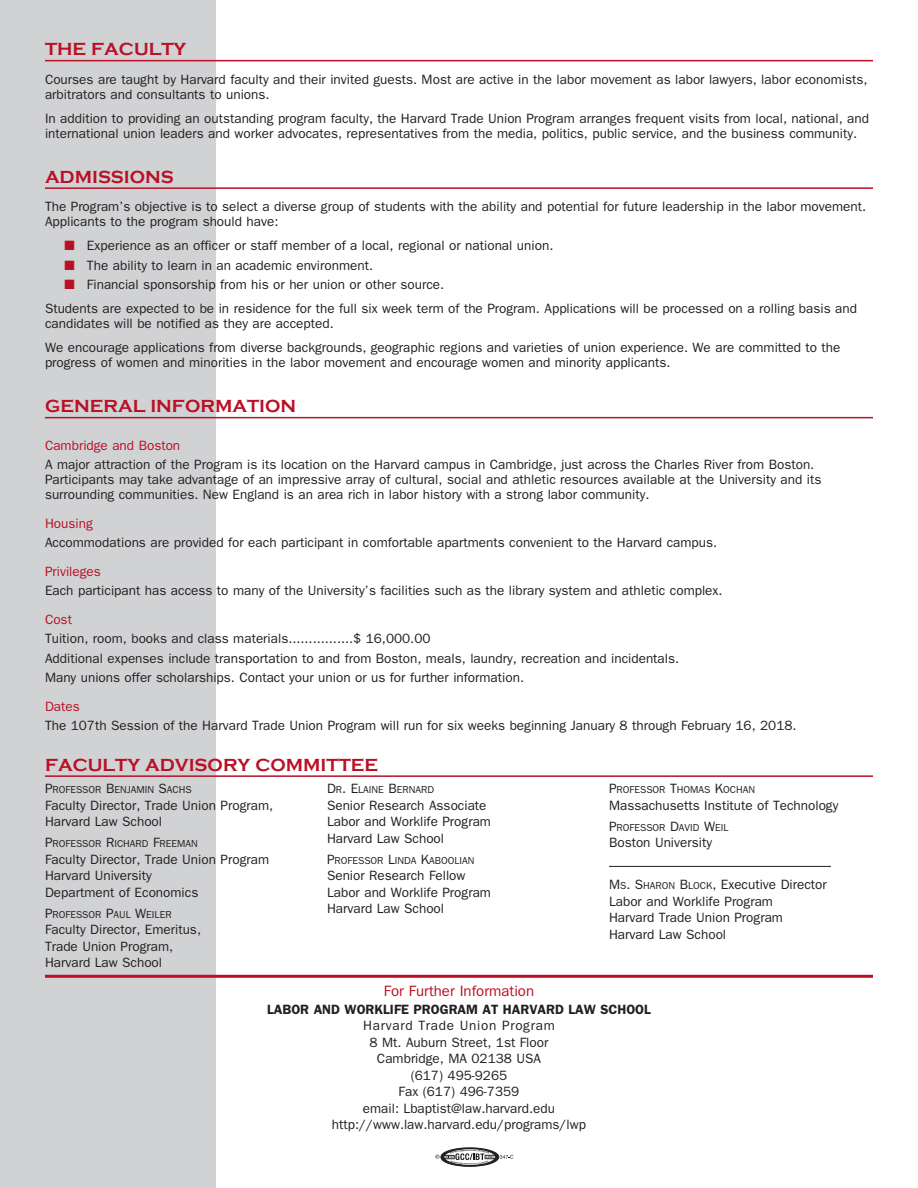
<style>
.page{position:relative;width:918px;height:1188px;background:#fff}
.page>*{position:absolute;margin:0;border:0;box-sizing:border-box;transform-origin:0 0}
.head{font:700 18px "Copperplate Gothic";color:#ba0f25}
.sub{font:15px "ITC Franklin Gothic Std";color:#ba0f25}
.text{font:13.5px/16.5px "ITC Franklin Gothic Std";color:#231f20}
.sub-2{font:13.5px "ITC Franklin Gothic Std";color:#ba0f25}
.text-2{font:600 13.5px "ITC Franklin Gothic Std";color:#231f20}
.text-3{font:13.5px "ITC Franklin Gothic Std";letter-spacing:.05em;color:#231f20}
.text-4{font:10.2px "ITC Franklin Gothic Std";color:#231f20}
.s1{color:#ba0f25}
.s2{font-size:13.5px}
.s3{font-style:inherit}
.s4{font-size:10.2px}
</style>
<div class="page">
<div style="left:0;top:0;width:216px;height:1188px;background:#d1d2d4"></div>
<hr style="left:45px;top:60px;width:828px;height:1px;background:#ba0f25">
<hr style="left:45px;top:187px;width:828px;height:2px;background:#ba0f25">
<hr style="left:45px;top:417px;width:828px;height:1px;background:#ba0f25">
<hr style="left:45px;top:775px;width:828px;height:2px;background:#ba0f25">
<svg style="left:435px;top:1148px;width:78px;height:18px"></svg>
<hr style="left:609px;top:866px;width:222px;height:1px;background:#231f20">
<hr style="left:45px;top:975px;width:828px;height:3px;background:#ba0f25">
<p class="head" style="left:45px;top:39px;width:143px">THE FACULTY</p>
<p class="text" style="left:45px;top:72px;width:824px;line-height:15px">Courses are taught by Harvard faculty and their invited guests. Most are active in the labor movement as labor lawyers, labor economists, arbitrators and consultants to unions.</p>
<p class="text" style="left:45px;top:111px;width:826px;line-height:15px">In addition to providing an outstanding program faculty, the Harvard Trade Union Program arranges frequent visits from local, national, and international union leaders and worker advocates, representatives from the media, politics, public service, and the business community.</p>
<p class="head" style="left:45px;top:167px;width:130px">ADMISSIONS</p>
<p class="text" style="left:45px;top:199px;width:823px;line-height:15px">The Program’s objective is to select a diverse group of students with the ability and potential for future leadership in the labor movement.<br>Applicants to the program should have:</p>
<p class="text" style="left:64px;top:238px;width:490px"><span class="s1">■</span> Experience as an officer or staff member of a local, regional or national union.</p>
<p class="text" style="left:64px;top:257px;width:310px"><span class="s1">■</span> The ability to learn in an academic environment.</p>
<p class="text" style="left:64px;top:277px;width:381px"><span class="s1">■</span> Financial sponsorship from his or her union or other source.</p>
<p class="text" style="left:45px;top:301px;width:814px;line-height:15px">Students are expected to be in residence for the full six week term of the Program. Applications will be processed on a rolling basis and candidates will be notified as they are accepted.</p>
<p class="text" style="left:45px;top:340px;width:797px;line-height:15px">We encourage applications from diverse backgrounds, geographic regions and varieties of union experience. We are committed to the progress of women and minorities in the labor movement and encourage women and minority applicants.</p>
<p class="head" style="left:45px;top:396px;width:253px">GENERAL INFORMATION</p>
<p class="sub-2" style="left:45px;top:438px;width:137px">Cambridge and Boston</p>
<p class="text" style="left:45px;top:457px;width:778px;line-height:15px">A major attraction of the Program is its location on the Harvard campus in Cambridge, just across the Charles River from Boston.<br>Participants may take advantage of an impressive array of cultural, social and athletic resources available at the University and its surrounding communities. New England is an area rich in labor history with a strong labor community.</p>
<p class="sub-2" style="left:45px;top:516px;width:49px">Housing</p>
<p class="text" style="left:45px;top:535px;width:674px">Accommodations are provided for each participant in comfortable apartments convenient to the Harvard campus.</p>
<p class="sub-2" style="left:45px;top:564px;width:57px">Privileges</p>
<p class="text" style="left:45px;top:583px;width:679px">Each participant has access to many of the University’s facilities such as the library system and athletic complex.</p>
<p class="sub-2" style="left:45px;top:612px;width:29px">Cost</p>
<p class="text" style="left:45px;top:631px;width:387px">Tuition, room, books and class materials................$ 16,000.00</p>
<p class="text" style="left:45px;top:650px;width:636px">Additional expenses include transportation to and from Boston, meals, laundry, recreation and incidentals.</p>
<p class="text" style="left:45px;top:670px;width:481px">Many unions offer scholarships. Contact your union or us for further information.</p>
<p class="sub-2" style="left:45px;top:699px;width:36px">Dates</p>
<p class="text" style="left:45px;top:718px;width:753px">The 107th Session of the Harvard Trade Union Program will run for six weeks beginning January 8 through February 16, 2018.</p>
<p class="head" style="left:45px;top:755px;width:335px">FACULTY ADVISORY COMMITTEE</p>
<p class="text-4" style="left:45px;top:784px;width:148px"><span class="s2">P</span>ROFESSOR <span class="s2">B</span>ENJAMIN <span class="s2">S</span>ACHS</p>
<p class="text" style="left:45px;top:797px;width:230px">Faculty Director, Trade Union Program,<br>Harvard Law School</p>
<p class="text-4" style="left:45px;top:838px;width:154px"><span class="s2">P</span>ROFESSOR <span class="s2">R</span> ICHARD <span class="s2">F</span>REEMAN</p>
<p class="text" style="left:45px;top:851px;width:226px">Faculty Director, Trade Union Program<br>Harvard University<br>Department of Economics</p>
<p class="text-4" style="left:45px;top:908px;width:128px"><span class="s2">P</span>ROFESSOR <span class="s2">P</span>AUL <span class="s2">W</span>EILER</p>
<p class="text" style="left:45px;top:922px;width:158px">Faculty Director, Emeritus,<br>Trade Union Program,<br>Harvard Law School</p>
<p class="text-4" style="left:327px;top:784px;width:109px"><span class="s2">D</span>R<span class="s2">. E</span>LAINE <span class="s2">B</span>ERNARD</p>
<p class="text" style="left:327px;top:797px;width:166px">Senior Research Associate<br>Labor and Worklife Program<br>Harvard Law School</p>
<p class="text-4" style="left:327px;top:854px;width:149px"><span class="s2">P</span>ROFESSOR <span class="s2">L</span>INDA <span class="s2">K</span>ABOOLIAN</p>
<p class="text" style="left:327px;top:868px;width:166px">Senior Research Fellow<br>Labor and Worklife Program<br>Harvard Law School</p>
<p class="text-4" style="left:609px;top:784px;width:148px"><span class="s2">P</span>ROFESSOR <span class="s2">T</span>HOMAS <span class="s2">K</span>OCHAN</p>
<p class="text" style="left:609px;top:797px;width:231px">Massachusetts Institute of Technology</p>
<p class="text-4" style="left:609px;top:821px;width:121px"><span class="s2">P</span>ROFESSOR <span class="s2">D</span>AVID <span class="s2">W</span>EIL</p>
<p class="text" style="left:609px;top:835px;width:105px">Boston University</p>
<p class="text" style="left:609px;top:877px;width:219px"><span class="s3">M</span> <span class="s4">S</span><span class="s3">. S</span><span class="s4">HARON</span> <span class="s3">B</span><span class="s4">LOCK</span>, Executive Director<br>Labor and Worklife Program<br>Harvard Trade Union Program<br>Harvard Law School</p>
<p class="sub" style="left:384px;top:982px;width:152px">For Further Information</p>
<p class="text-2" style="left:267px;top:1001px;width:385px">LABOR AND WORKLIFE PROGRAM AT HARVARD LAW SCHOOL</p>
<p class="text-3" style="left:363px;top:1018px;width:193px">Harvard Trade Union Program</p>
<p class="text" style="left:370px;top:1034px;width:180px">8 Mt. Auburn Street, 1st Floor</p>
<p class="text" style="left:377px;top:1051px;width:166px">Cambridge, MA 02138 USA</p>
<p class="text" style="left:411px;top:1067px;width:98px">(617) 495-9265</p>
<p class="text" style="left:399px;top:1084px;width:122px">Fax (617) 496-7359</p>
<p class="text" style="left:363px;top:1100px;width:194px">email: Lbaptist@law.harvard.edu</p>
<p class="text" style="left:332px;top:1117px;width:256px">http://www.law.harvard.edu/programs/lwp</p>
</div>
